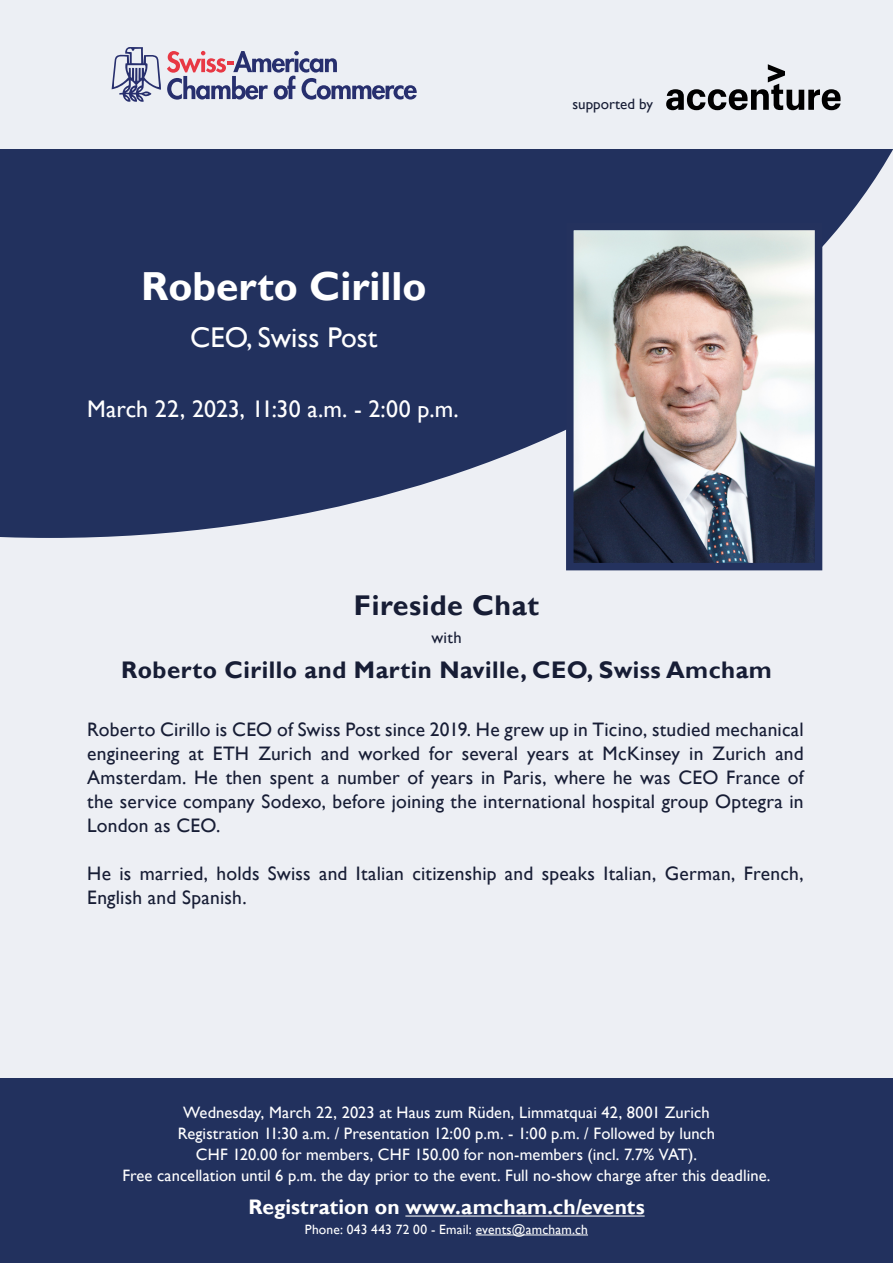
<style>
.page{position:relative;width:893px;height:1263px;background:#fff}
.page>*{position:absolute;margin:0;border:0;box-sizing:border-box;transform-origin:0 0}
.t1{font:700 40.5px "Gill Sans";color:#fff}
.t2{font:28.5px "Gill Sans";color:#fff}
.t3{font:700 28.5px "Gill Sans";letter-spacing:.02em;color:#171d35}
.t4{font:700 24px "Gill Sans";letter-spacing:.02em;color:#171d35}
.t5{font:24px "Gill Sans";color:#fff}
.t6{font:700 21px "Gill Sans";letter-spacing:.005em;color:#fff}
.t7{font:19.5px/24px "Gill Sans";letter-spacing:.01em;color:#171d35;text-align:justify}
.t8{font:16.5px/21px "Gill Sans";letter-spacing:.005em;color:#fff;text-align:center}
.t9{font:16.5px "Gill Sans";color:#171d35}
.t10{font:15px "Gill Sans";color:#171d35}
.t11{font:13.5px "Gill Sans";letter-spacing:.015em;color:#fff}
</style>
<div class="page">
<div style="left:0;top:70px;width:893px;height:1193px;background:#edeff4"></div>
<svg style="left:0;top:149px;width:893px;height:389px;fill:#22315e"></svg>
<img style="left:575px;top:232px;width:238px;height:329px">
<div style="left:566px;top:223px;width:256px;height:347px;border:8px solid #24325e"></div>
<div style="left:0;top:0;width:893px;height:149px;background:#eceff4"></div>
<svg style="left:167px;top:51px;width:250px;height:49px"></svg>
<svg style="left:112px;top:47px;width:49px;height:55px"></svg>
<div style="left:0;top:1078px;width:893px;height:185px;background:#22315e"></div>
<hr style="left:405px;top:1215px;width:240px;height:1px;background:#fff">
<hr style="left:476px;top:1234px;width:112px;height:1px;background:#fff">
<svg style="left:666px;top:64px;width:174px;height:46px"></svg>
<h1 class="t1" style="left:141px;top:262px;width:287px">Roberto Cirillo</h1>
<h2 class="t2" style="left:190px;top:321px;width:189px">CEO, Swiss Post</h2>
<p class="t5" style="left:87px;top:394px;width:373px">March 22, 2023, 11:30 a.m. - 2:00 p.m.</p>
<p class="t10" style="left:572px;top:96px;width:82px">supported by</p>
<h2 class="t3" style="left:354px;top:588px;width:187px">Fireside Chat</h2>
<p class="t9" style="left:431px;top:628px;width:32px">with</p>
<p class="t4" style="left:121px;top:655px;width:652px">Roberto Cirillo and Martin Naville, CEO, Swiss Amcham</p>
<p class="t7" style="left:87px;top:718px;width:718px">Roberto Cirillo is CEO of Swiss Post since 2019. He grew up in Ticino, studied mechanical engineering at ETH Zurich and worked for several years at McKinsey in Zurich and Amsterdam. He then spent a number of years in Paris, where he was CEO France of the service company Sodexo, before joining the international hospital group Optegra in London as CEO.</p>
<p class="t7" style="left:87px;top:862px;width:718px">He is married, holds Swiss and Italian citizenship and speaks Italian, German, French,<br>English and Spanish.</p>
<p class="t8" style="left:122px;top:1103px;width:649px">Wednesday, March 22, 2023 at Haus zum Rüden, Limmatquai 42, 8001 Zurich<br>Registration 11:30 a.m. / Presentation 12:00 p.m. - 1:00 p.m. / Followed by lunch<br>CHF 120.00 for members, CHF 150.00 for non-members (incl. 7.7% VAT).<br>Free cancellation until 6 p.m. the day prior to the event. Full no-show charge after this deadline.</p>
<p class="t6" style="left:248px;top:1195px;width:398px">Registration on www.amcham.ch/events</p>
<p class="t11" style="left:305px;top:1221px;width:285px">Phone: 043 443 72 00 - Email: events@amcham.ch</p>
</div>
